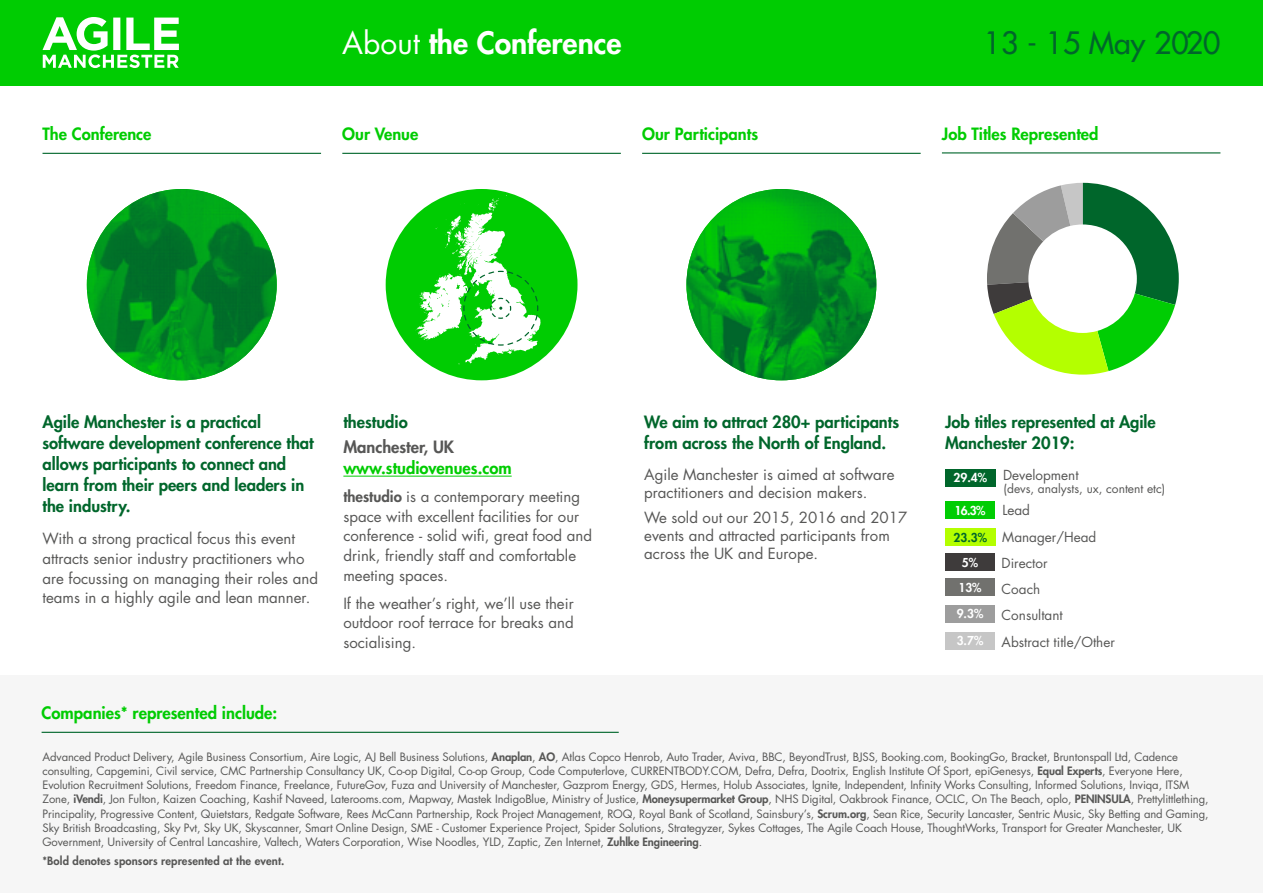
<style>
.page{position:relative;width:1263px;height:893px;background:#fff}
.page>*{position:absolute;margin:0;border:0;box-sizing:border-box;transform-origin:0 0}
.t1{font:800 30px "Futura Std";color:#fff}
.t2{font:500 30px "Futura Std";color:#00662b}
.t3{font:800 16.65px "Futura Std";color:#00cc02}
.t4{font:800 16.5px/21px "Futura Std";color:#00662b}
.t5{font:800 16.5px "Futura Std";color:#00cc02}
.t6{font:800 16.5px "Futura Std";color:#575756}
.t7{font:15px/19.5px "Futura Std";color:#575756}
.t8{font:13.5px "Futura Std";color:#575756}
.t9{font:12px/21.6px "Futura Std";color:#575756}
.t10{font:800 12px "Futura Std";color:#fff}
.t11{font:11.25px/14.2px "Futura Std";letter-spacing:-.01em;color:#575756}
.t12{font:800 11.25px "Futura Std";letter-spacing:.01em;color:#575756}
.s1{font-weight:400}
.s2{font-weight:800}
.s3{font-weight:800;color:#fff}
.s4{font-size:13.5px}
.s5{font-weight:800;font-size:12px;color:#00662b}
</style>
<div class="page">
<hr style="left:343px;top:476px;width:169px;height:1px;background:#00cc02">
<hr style="left:43px;top:153px;width:278px;height:1px;background:#00662b">
<hr style="left:342px;top:153px;width:279px;height:1px;background:#00662b">
<hr style="left:642px;top:153px;width:279px;height:1px;background:#00662b">
<hr style="left:942px;top:152px;width:278px;height:1px;background:#00662b">
<div style="left:945px;top:469px;width:50px;height:17px;background:#00662b"></div>
<div style="left:945px;top:501px;width:50px;height:18px;background:#00cd03"></div>
<div style="left:945px;top:528px;width:50px;height:18px;background:#b4ff00"></div>
<div style="left:945px;top:553px;width:50px;height:18px;background:#3e3b3b"></div>
<div style="left:945px;top:579px;width:50px;height:17px;background:#71716e"></div>
<div style="left:945px;top:605px;width:50px;height:17px;background:#9d9d9d"></div>
<div style="left:945px;top:632px;width:50px;height:18px;background:#c6c6c6"></div>
<img style="left:87px;top:189px;width:190px;height:191px">
<img style="left:686px;top:189px;width:190px;height:191px">
<div style="left:386px;top:189px;width:191px;height:191px;background:#00cc02;border-radius:50%"></div>
<svg style="left:415px;top:189px;width:126px;height:177px"></svg>
<div style="left:0;top:0;width:1263px;height:85px;background:#00cc02"></div>
<svg style="left:43px;top:17px;width:136px;height:51px"></svg>
<div style="left:0;top:675px;width:1263px;height:218px;background:#f6f6f6"></div>
<hr style="left:42px;top:732px;width:577px;height:1px;background:#00662b">
<svg style="left:987px;top:183px;width:192px;height:192px"></svg>
<h1 class="t1" style="left:342px;top:24px;width:281px"><span class="s1">About</span> the Conference</h1>
<h1 class="t2" style="left:984px;top:24px;width:238px">13 - 15 May 2020</h1>
<h3 class="t5" style="left:43px;top:123px;width:110px">The Conference</h3>
<h3 class="t5" style="left:342px;top:123px;width:78px">Our Venue</h3>
<h3 class="t5" style="left:642px;top:123px;width:117px">Our Participants</h3>
<h3 class="t5" style="left:942px;top:123px;width:158px">Job Titles Represented</h3>
<h3 class="t4" style="left:43px;top:412px;width:273px">Agile Manchester is a practical software development conference that allows participants to connect and learn from their peers and leaders in the industry.</h3>
<h3 class="t7" style="left:43px;top:529px;width:277px">With a strong practical focus this event attracts senior industry practitioners who are focussing on managing their roles and teams in a highly agile and lean manner.</h3>
<h3 class="t4" style="left:343px;top:412px;width:66px">thestudio</h3>
<h3 class="t6" style="left:343px;top:437px;width:112px">Manchester, UK</h3>
<h3 class="t5" style="left:343px;top:458px;width:170px">www.studiovenues.com</h3>
<h3 class="t7" style="left:343px;top:487px;width:250px"><span class="s2">thestudio</span> is a contemporary meeting space with excellent facilities for our conference - solid wifi, great food and drink, friendly staff and comfortable meeting spaces.</h3>
<h3 class="t7" style="left:343px;top:593px;width:232px;text-align:justify">If the weather’s right, we’ll use their outdoor roof terrace for breaks and socialising.</h3>
<h3 class="t4" style="left:644px;top:412px;width:256px">We aim to attract 280+ participants from across the North of England.</h3>
<h3 class="t7" style="left:644px;top:466px;width:252px;line-height:18px">Agile Manchester is aimed at software practitioners and decision makers.</h3>
<h3 class="t7" style="left:644px;top:508px;width:265px;line-height:18px">We sold out our 2015, 2016 and 2017 events and attracted participants from across the UK and Europe.</h3>
<h3 class="t4" style="left:945px;top:412px;width:212px">Job titles represented at Agile<br>Manchester 2019:</h3>
<p class="t8" style="left:953px;top:466px;width:127px"><sub>29.4%</sub> Development</p>
<p class="t9" style="left:954px;top:478px;width:212px;text-indent:49px">(devs, analysts, ux, content etc)<br><span class="s3">16.3%</span> <span class="s4">Lead</span></p>
<p class="t8" style="left:953px;top:528px;width:144px"><span class="s5">23.3%</span> Manager/Head</p>
<p class="t10" style="left:962px;top:555px;width:18px">5%</p>
<p class="t8" style="left:1001px;top:554px;width:47px">Director</p>
<p class="t10" style="left:958px;top:580px;width:25px">13%</p>
<p class="t8" style="left:1001px;top:580px;width:40px">Coach</p>
<p class="t10" style="left:957px;top:606px;width:28px">9.3%</p>
<p class="t8" style="left:1001px;top:607px;width:63px">Consultant</p>
<p class="t10" style="left:957px;top:633px;width:28px">3.7%</p>
<p class="t8" style="left:1001px;top:633px;width:115px">Abstract title/Other</p>
<h2 class="t3" style="left:42px;top:702px;width:237px">Companies* represented include:</h2>
<p class="t11" style="left:43px;top:749px;width:1167px">Advanced Product Delivery, Agile Business Consortium, Aire Logic, AJ Bell Business Solutions, <span class="s2">Anaplan</span>, <span class="s2">AO</span>, Atlas Copco Henrob, Auto Trader, Aviva, BBC, BeyondTrust, BJSS, Booking.com, BookingGo, Bracket, Bruntonspall Ltd, Cadence consulting, Capgemini, Civil service, CMC Partnership Consultancy UK, Co-op Digital, Co-op Group, Code Computerlove, CURRENTBODY.COM, Defra, Defra, Dootrix, English Institute Of Sport, epiGenesys, <span class="s2">Equal Experts</span>, Everyone Here, Evolution Recruitment Solutions, Freedom Finance, Freelance, FutureGov, Fuza and University of Manchester, Gazprom Energy, GDS, Hermes, Holub Associates, Ignite, Independent, Infinity Works Consulting, Informed Solutions, Inviqa, ITSM Zone, <span class="s2">iVendi</span>, Jon Fulton, Kaizen Coaching, Kashif Naveed, Laterooms.com, Mapway, Mastek IndigoBlue, Ministry of Justice, <span class="s2">Moneysupermarket Group</span>, NHS Digital, Oakbrook Finance, OCLC, On The Beach, oplo, <span class="s2">PENINSULA</span>, Prettylittlething, Principality, Progressive Content, Quietstars, Redgate Software, Rees McCann Partnership, Rock Project Management, ROQ, Royal Bank of Scotland, Sainsbury’s, <span class="s2">Scrum.org</span>, Sean Rice, Security Lancaster, Sentric Music, Sky Betting and Gaming, Sky British Broadcasting, Sky Pvt, Sky UK, Skyscanner, Smart Online Design, SME - Customer Experience Project, Spider Solutions, Strategyzer, Sykes Cottages, The Agile Coach House, ThoughtWorks, Transport for Greater Manchester, UK Government, University of Central Lancashire, Valtech, Waters Corporation, Wise Noodles, YLD, Zaptic, Zen Internet, <span class="s2">Zuhlke Engineering</span>.</p>
<p class="t12" style="left:43px;top:853px;width:243px">*Bold denotes sponsors represented at the event.</p>
</div>
